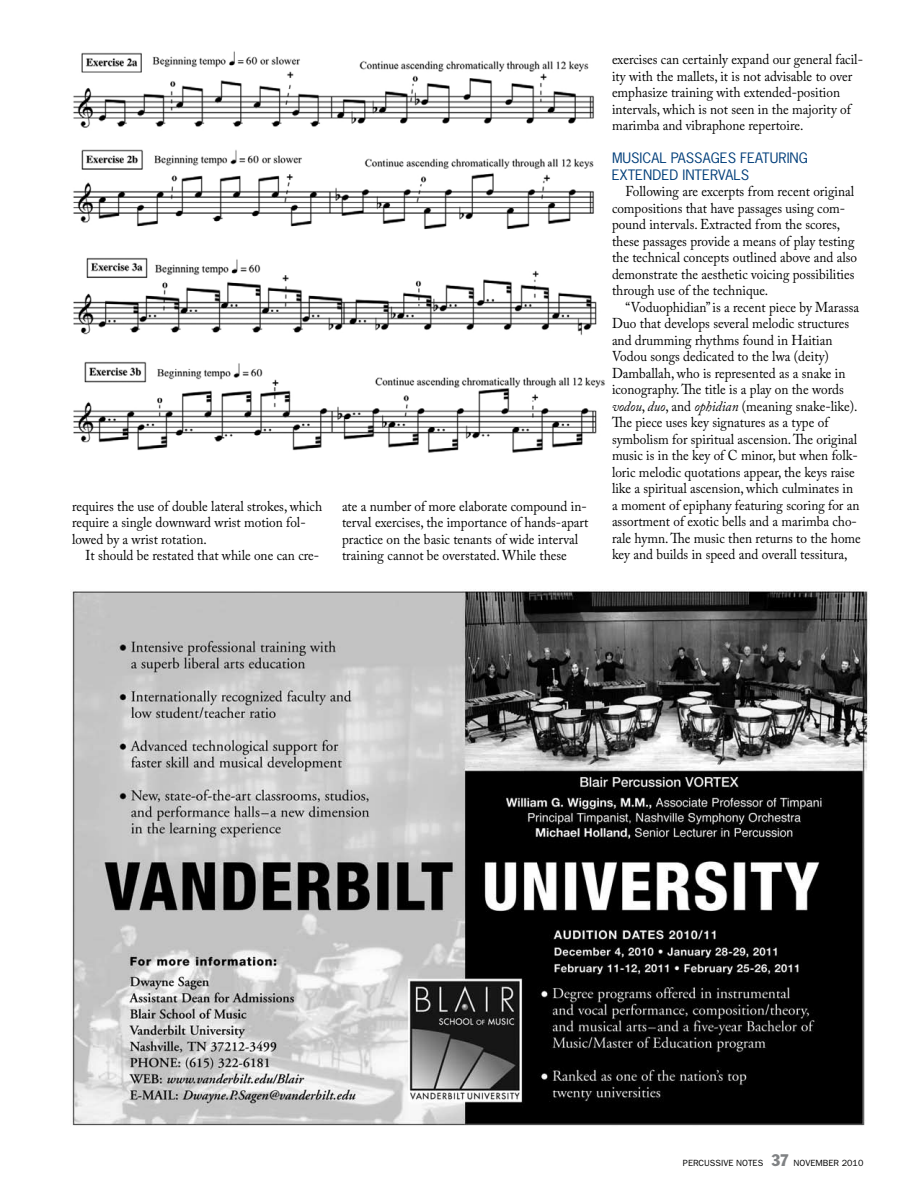
<style>
.page{position:relative;width:918px;height:1188px;background:#fff}
.page>*{position:absolute;margin:0;border:0;box-sizing:border-box;transform-origin:0 0}
.t1{font:14.25px/16.5px "Adobe Caslon Pro";color:#000;scale:.93 1}
.t2{font:13.5px/16.5px "News Gothic Std";color:#003e7a;scale:1.05 1}
.t3{font:9px "Franklin Gothic";color:#000}
.s1{font-style:italic}
.s2{font-stretch:condensed;font-size:16.5px;color:#808284}
</style>
<div class="page">
<img style="left:73px;top:51px;width:521px;height:179px">
<img style="left:73px;top:257px;width:532px;height:196px">
<img style="left:72px;top:589px;width:797px;height:537px">
<p class="t1" style="left:72px;top:497px;width:271px">requires the use of double lateral strokes, which require a single downward wrist motion fol&shy;lowed by a wrist rotation.</p>
<p class="t1" style="left:86px;top:547px;width:253px">It should be restated that while one can cre-</p>
<p class="t1" style="left:342px;top:497px;width:266px">ate a number of more elaborate compound in&shy;terval exercises, the importance of hands-apart practice on the basic tenants of wide interval training cannot be overstated. While these</p>
<p class="t1" style="left:612px;top:51px;width:271px">exercises can certainly expand our general facil&shy;ity with the mallets, it is not advisable to over emphasize training with extended-position intervals, which is not seen in the majority of marimba and vibraphone repertoire.</p>
<p class="t2" style="left:612px;top:150px;width:188px">MUSICAL PASSAGES FEATURING<br>EXTENDED INTERVALS</p>
<p class="t1" style="left:612px;top:183px;width:265px;text-indent:14px">Following are excerpts from recent original compositions that have passages using com&shy;pound intervals. Extracted from the scores, these passages provide a means of play testing the technical concepts outlined above and also demonstrate the aesthetic voicing possibilities through use of the technique.</p>
<p class="t1" style="left:612px;top:299px;width:269px;text-indent:14px">“Voduophidian” is a recent piece by Marassa Duo that develops several melodic structures and drumming rhythms found in Haitian Vodou songs dedicated to the lwa (deity)<br>Damballah, who is represented as a snake in iconography. The title is a play on the words <span class="s1">vodou</span>, <span class="s1">duo</span>, and <span class="s1">ophidian</span> (meaning snake-like).<br>The piece uses key signatures as a type of symbolism for spiritual ascension. The original music is in the key of C minor, but when folk&shy;loric melodic quotations appear, the keys raise like a spiritual ascension, which culminates in a moment of epiphany featuring scoring for an assortment of exotic bells and a marimba cho&shy;rale hymn. The music then returns to the home key and builds in speed and overall tessitura,</p>
<p class="t3" style="left:683px;top:1157px;width:117px">PERCUSSIVE NOTES <span class="s2">37</span> NOVE</p>
<p class="t3" style="left:816px;top:1157px;width:49px">MBER 2010</p>
</div>
